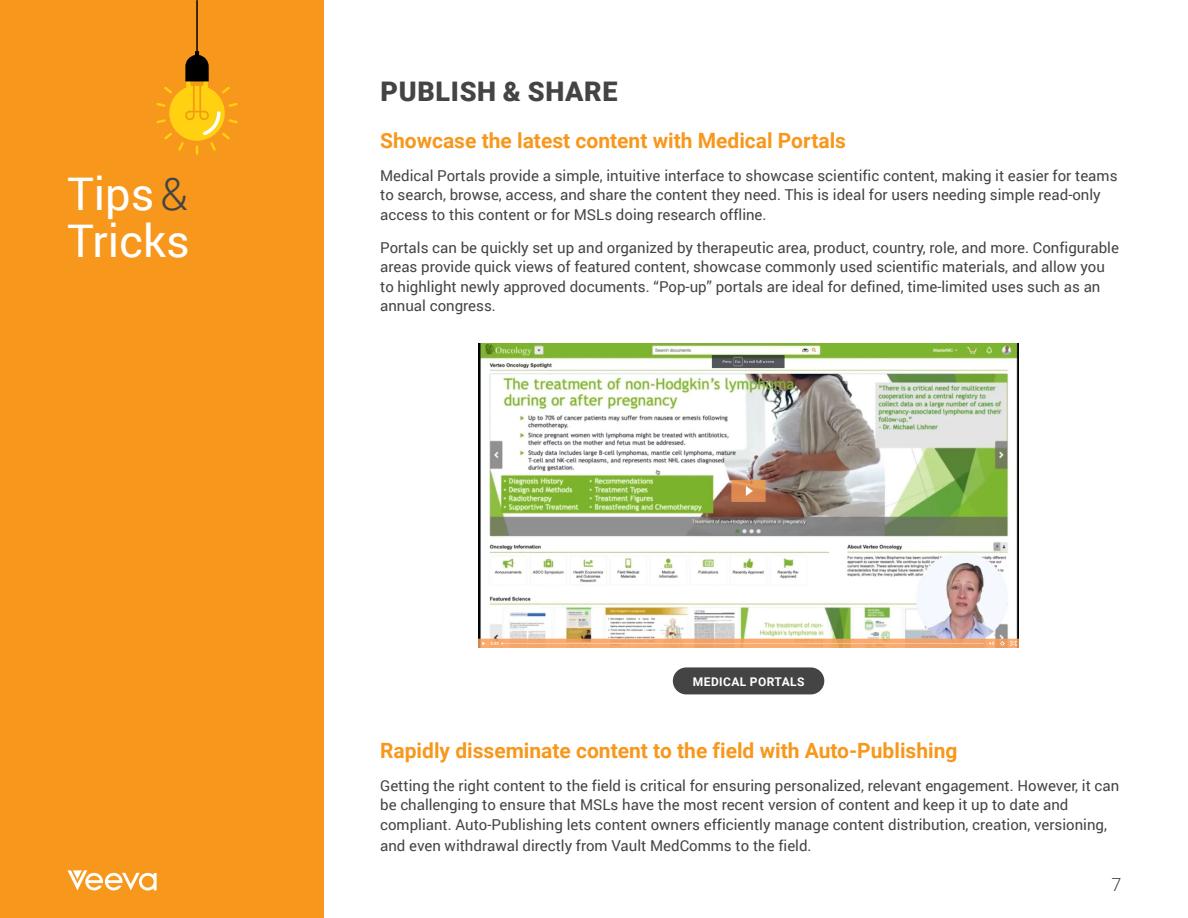
<style>
.page{position:relative;width:1188px;height:918px;background:#fff}
.page>*{position:absolute;margin:0;border:0;box-sizing:border-box;transform-origin:0 0}
.t1{font:45px/46.5px "Roboto";color:#fff}
.Orange_Head_CAPS{font:900 27px "Roboto";letter-spacing:.025em;color:#444}
.Callout{font:700 21px "Roboto";color:#f7981d}
.t2{font:300 18px "Roboto";color:#444}
._10_14{font:15px/19.5px "Roboto";color:#444}
.BODY_COPY{font:700 12px "Roboto";letter-spacing:.035em;color:#fff}
.s1{font-weight:300;color:#444}
</style>
<div class="page">
<div style="left:0;top:0;width:324px;height:918px;background:#f7981d"></div>
<svg style="left:157px;top:0;width:80px;height:155px"></svg>
<svg style="left:68px;top:870px;width:89px;height:21px"></svg>
<img style="left:479px;top:343px;width:540px;height:304px">
<div style="left:673px;top:667px;width:151px;height:27px;background:#444;border-radius:14px"></div>
<p class="t1" style="left:68px;top:169px;width:124px">Tips<span class="s1">&amp;<br></span>Tricks</p>
<p class="Orange_Head_CAPS" style="left:381px;top:73px;width:239px">PUBLISH &amp; SHARE</p>
<p class="Callout" style="left:380px;top:126px;width:467px">Showcase the latest content with Medical Portals</p>
<p class="_10_14" style="left:380px;top:165px;width:739px">Medical Portals provide a simple, intuitive interface to showcase scientific content, making it easier for teams to search, browse, access, and share the content they need. This is ideal for users needing simple read-only access to this content or for MSLs doing research offline.</p>
<p class="_10_14" style="left:380px;top:237px;width:740px">Portals can be quickly set up and organized by therapeutic area, product, country, role, and more. Configurable areas provide quick views of featured content, showcase commonly used scientific materials, and allow you to highlight newly approved documents. “Pop-up” portals are ideal for defined, time-limited uses such as an annual congress.</p>
<p class="BODY_COPY" style="left:693px;top:673px;width:113px">MEDICAL PORTALS</p>
<p class="Callout" style="left:380px;top:735px;width:579px">Rapidly disseminate content to the field with Auto-Publishing</p>
<p class="_10_14" style="left:380px;top:775px;width:741px">Getting the right content to the field is critical for ensuring personalized, relevant engagement. However, it can be challenging to ensure that MSLs have the most recent version of content and keep it up to date and compliant. Auto-Publishing lets content owners efficiently manage content distribution, creation, versioning,</p>
<p class="_10_14" style="left:380px;top:835px;width:433px">and even withdrawal directly from Vault MedComms to the field.</p>
<p class="t2" style="left:1111px;top:872px;width:11px">7</p>
</div>
